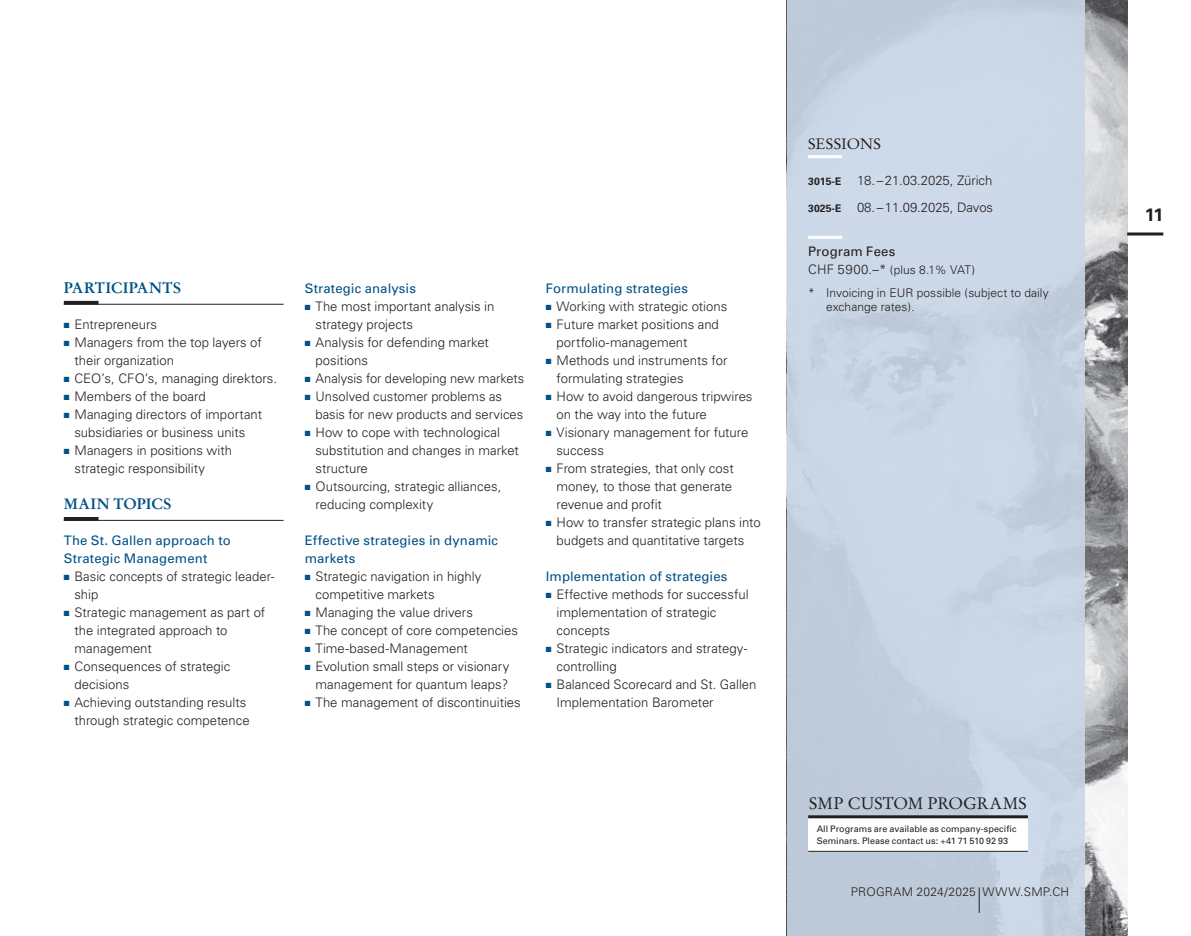
<style>
.page{position:relative;width:1191px;height:936px;background:#fff}
.page>*{position:absolute;margin:0;border:0;box-sizing:border-box;transform-origin:0 0}
.t1{font:700 18px "Univers";color:#231f20}
.t2{font:16.5px "Stempel Garamond";color:#231f20}
.t3{font:700 15px "Stempel Garamond";letter-spacing:.005em;color:#005187}
.t4{font:15px "Stempel Garamond";color:#231f20}
.t5{font:300 13.2px/18px "Univers";color:#231f20}
.t6{font:13.2px/18px "Univers";letter-spacing:.01em;color:#005187}
.t7{font:13.2px "Univers";letter-spacing:.01em;color:#231f20}
.t8{font:300 12px/23.2px "Univers";letter-spacing:.005em;color:#231f20}
.t9{font:700 10.5px "Univers";color:#231f20}
.t10{font:9px/12px "Univers";letter-spacing:.005em;color:#231f20}
.s1{color:#005187}
.s2{font-size:13.2px}
</style>
<div class="page">
<img style="left:1084px;top:0;width:43px;height:935px">
<div style="left:787px;top:0;width:297px;height:935px;background:#c9d7e8"></div>
<hr style="left:1127px;top:232px;width:36px;height:3px;background:#231f20">
<hr style="left:808px;top:155px;width:34px;height:3px;background:#fff">
<hr style="left:808px;top:236px;width:34px;height:3px;background:#fff">
<hr style="left:64px;top:304px;width:219px;height:1px;background:#231f20">
<hr style="left:64px;top:301px;width:35px;height:3px;background:#231f20">
<hr style="left:64px;top:520px;width:219px;height:1px;background:#231f20">
<hr style="left:64px;top:517px;width:35px;height:3px;background:#231f20">
<div style="left:808px;top:816px;width:220px;height:35px;background:#fff"></div>
<hr style="left:808px;top:815px;width:220px;height:3px;background:#231f20">
<hr style="left:808px;top:850px;width:220px;height:1px;background:#231f20">
<svg style="left:978px;top:887px;width:1px;height:25px"></svg>
<p class="t3" style="left:64px;top:278px;width:119px">PARTICIPANTS</p>
<p class="t5" style="left:64px;top:315px;width:95px"><span class="s1">■</span> Entrepreneurs</p>
<p class="t5" style="left:74px;top:333px;width:189px;text-indent:-11px"><span class="s1">■</span> Managers from the top layers of their organization</p>
<p class="t5" style="left:64px;top:369px;width:215px"><span class="s1">■</span> CEO’s, CFO’s, managing direktors.</p>
<p class="t5" style="left:64px;top:387px;width:143px"><span class="s1">■</span> Members of the board</p>
<p class="t5" style="left:64px;top:405px;width:200px;text-align:center"><span class="s1">■</span> Managing directors of important subsidiaries or business units</p>
<p class="t5" style="left:74px;top:441px;width:159px;text-indent:-11px"><span class="s1">■</span> Managers in positions with strategic responsibility</p>
<p class="t3" style="left:64px;top:494px;width:109px">MAIN TOPICS</p>
<p class="t6" style="left:64px;top:531px;width:169px">The St. Gallen approach to<br>Strategic Management</p>
<p class="t5" style="left:74px;top:567px;width:202px;text-indent:-11px"><span class="s1">■</span> Basic concepts of strategic leader&shy;ship</p>
<p class="t5" style="left:74px;top:603px;width:192px;text-indent:-11px"><span class="s1">■</span> Strategic management as part of the integrated approach to management</p>
<p class="t5" style="left:74px;top:657px;width:157px;text-indent:-11px"><span class="s1">■</span> Consequences of strategic decisions</p>
<p class="t5" style="left:64px;top:693px;width:187px;text-align:right"><span class="s1">■</span> Achieving outstanding results through strategic competence</p>
<p class="t6" style="left:305px;top:279px;width:113px">Strategic analysis</p>
<p class="t5" style="left:315px;top:297px;width:180px;text-indent:-11px"><span class="s1">■</span> The most important analysis in strategy projects</p>
<p class="t5" style="left:315px;top:333px;width:175px;text-indent:-11px"><span class="s1">■</span> Analysis for defending market positions</p>
<p class="t5" style="left:305px;top:369px;width:221px"><span class="s1">■</span> Analysis for developing new markets</p>
<p class="t5" style="left:315px;top:387px;width:209px;text-indent:-11px"><span class="s1">■</span> Unsolved customer problems as basis for new products and services</p>
<p class="t5" style="left:315px;top:423px;width:205px;text-indent:-11px"><span class="s1">■</span> How to cope with technological substitution and changes in market structure</p>
<p class="t5" style="left:315px;top:477px;width:187px;text-indent:-11px"><span class="s1">■</span> Outsourcing, strategic alliances, reducing complexity</p>
<p class="t6" style="left:305px;top:531px;width:195px">Effective strategies in dynamic markets</p>
<p class="t5" style="left:315px;top:567px;width:167px;text-indent:-11px"><span class="s1">■</span> Strategic navigation in highly competitive markets</p>
<p class="t5" style="left:305px;top:603px;width:170px"><span class="s1">■</span> Managing the value drivers</p>
<p class="t5" style="left:305px;top:621px;width:215px"><span class="s1">■</span> The concept of core competencies</p>
<p class="t5" style="left:305px;top:639px;width:164px"><span class="s1">■</span> Time-based-Management</p>
<p class="t5" style="left:305px;top:657px;width:206px;text-align:right"><span class="s1">■</span> Evolution small steps or visionary management for quantum leaps?</p>
<p class="t5" style="left:305px;top:693px;width:217px"><span class="s1">■</span> The management of discontinuities</p>
<p class="t6" style="left:546px;top:279px;width:144px">Formulating strategies</p>
<p class="t5" style="left:546px;top:297px;width:183px"><span class="s1">■</span> Working with strategic otions</p>
<p class="t5" style="left:556px;top:315px;width:164px;text-indent:-11px"><span class="s1">■</span> Future market positions and portfolio-management</p>
<p class="t5" style="left:556px;top:351px;width:172px;text-indent:-11px"><span class="s1">■</span> Methods und instruments for formulating strategies</p>
<p class="t5" style="left:556px;top:387px;width:197px;text-indent:-11px"><span class="s1">■</span> How to avoid dangerous tripwires on the way into the future</p>
<p class="t5" style="left:556px;top:423px;width:193px;text-indent:-11px"><span class="s1">■</span> Visionary management for future success</p>
<p class="t5" style="left:556px;top:459px;width:179px;text-indent:-11px"><span class="s1">■</span> From strategies, that only cost money, to those that generate revenue and profit</p>
<p class="t5" style="left:546px;top:513px;width:216px;text-align:center"><span class="s1">■</span> How to transfer strategic plans into budgets and quantitative targets</p>
<p class="t6" style="left:546px;top:567px;width:183px">Implementation of strategies</p>
<p class="t5" style="left:556px;top:585px;width:194px;text-indent:-11px"><span class="s1">■</span> Effective methods for successful implementation of strategic concepts</p>
<p class="t5" style="left:556px;top:639px;width:192px;text-indent:-11px"><span class="s1">■</span> Strategic indicators and strategy&shy;controlling</p>
<p class="t5" style="left:556px;top:675px;width:201px;text-indent:-11px"><span class="s1">■</span> Balanced Scorecard and St. Gallen<br>Implementation Barometer</p>
<p class="t4" style="left:808px;top:135px;width:74px">SESSIONS</p>
<p class="t9" style="left:808px;top:175px;width:34px">3015-E</p>
<p class="t5" style="left:857px;top:171px;width:137px">18.–21.03.2025, Zürich</p>
<p class="t9" style="left:808px;top:202px;width:34px">3025-E</p>
<p class="t5" style="left:857px;top:198px;width:138px">08.–11.09.2025, Davos</p>
<p class="t7" style="left:808px;top:243px;width:89px">Program Fees</p>
<p class="t8" style="left:808px;top:258px;width:242px"><span class="s2">CHF 5900.–*</span> (plus 8.1% VAT)<br>* Invoicing in EUR possible (subject to daily</p>
<p class="t8" style="left:826px;top:295px;width:90px">exchange rates).</p>
<p class="t2" style="left:809px;top:793px;width:219px">SMP CUSTOM PROGRAMS</p>
<p class="t10" style="left:816px;top:822px;width:201px">All Programs are available as company-specific<br>Seminars. Please contact us: +41 71 510 92 93</p>
<p class="t8" style="left:850px;top:880px;width:220px">PROGRAM 2024/2025 WWW.SMP.CH</p>
<h1 class="t1" style="left:1144px;top:204px;width:20px">11</h1>
</div>
